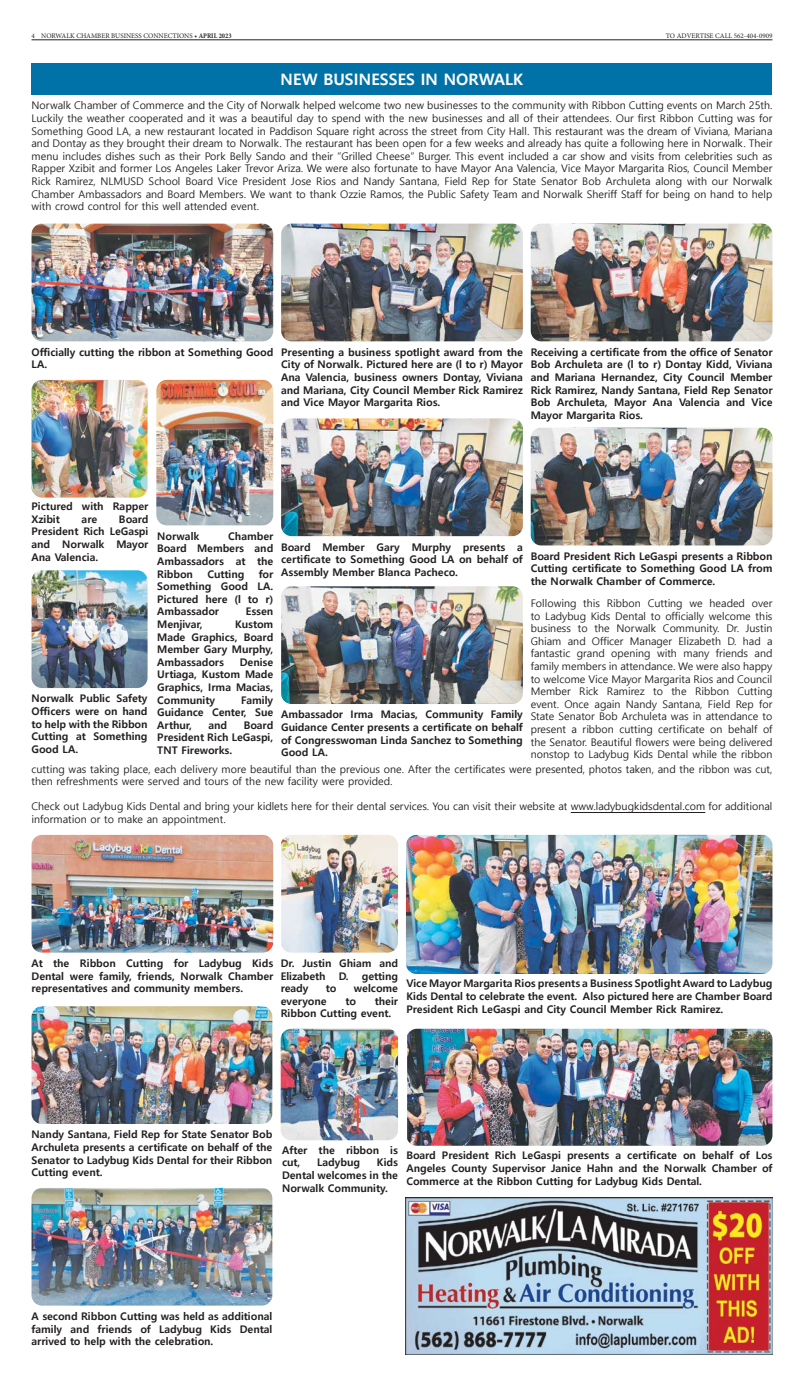
<style>
.page{position:relative;width:804px;height:1386px;background:#fff}
.page>*{position:absolute;margin:0;border:0;box-sizing:border-box;transform-origin:0 0}
.t1{font:700 15.75px "Malgun Gothic";color:#fff}
.t2{font:700 10.5px/12.6px "Malgun Gothic";color:#231f20;text-align:justify}
.t3{font:10.5px/12.6px "Malgun Gothic";color:#231f20;text-align:justify}
.t4{font:7px "Minion Pro";color:#231f20}
.s1{font-weight:700}
</style>
<div class="page">
<hr style="left:32px;top:39px;width:740px;height:1px;background:#231f20">
<img style="left:406px;top:1197px;width:366px;height:157px">
<div style="left:32px;top:63px;width:740px;height:31px;background:#0072a7"></div>
<img style="left:32px;top:224px;width:241px;height:117px">
<img style="left:281px;top:224px;width:241px;height:117px">
<img style="left:530px;top:224px;width:242px;height:117px">
<img style="left:281px;top:586px;width:241px;height:118px">
<img style="left:281px;top:418px;width:241px;height:118px">
<img style="left:530px;top:428px;width:242px;height:117px">
<img style="left:32px;top:380px;width:115px;height:118px">
<img style="left:156px;top:380px;width:117px;height:145px">
<img style="left:32px;top:570px;width:115px;height:118px">
<hr style="left:570px;top:812px;width:135px;height:1px;background:#231f20">
<img style="left:32px;top:835px;width:241px;height:118px">
<img style="left:281px;top:835px;width:117px;height:118px">
<img style="left:406px;top:835px;width:366px;height:139px">
<img style="left:32px;top:1006px;width:240px;height:118px">
<img style="left:407px;top:1029px;width:365px;height:117px">
<img style="left:280px;top:1029px;width:118px;height:111px">
<img style="left:32px;top:1188px;width:240px;height:118px">
<p class="t4" style="left:32px;top:31px;width:201px">4 NORWALK CHAMBER BUSINESS CONNECTIONS • <span class="s1">APRIL 2023</span></p>
<p class="t4" style="left:665px;top:31px;width:108px">TO ADVERTISE CALL 562-404-0909</p>
<h1 class="t1" style="left:280px;top:70px;width:244px">NEW BUSINESSES IN NORWALK</h1>
<p class="t3" style="left:32px;top:100px;width:742px">Norwalk Chamber of Commerce and the City of Norwalk helped welcome two new businesses to the community with Ribbon Cutting events on March 25th.<br>Luckily the weather cooperated and it was a beautiful day to spend with the new businesses and all of their attendees. Our first Ribbon Cutting was for Something Good LA, a new restaurant located in Paddison Square right across the street from City Hall. This restaurant was the dream of Viviana, Mariana and Dontay as they brought their dream to Norwalk. The restaurant has been open for a few weeks and already has quite a following here in Norwalk. Their menu includes dishes such as their Pork Belly Sando and their “Grilled Cheese” Burger. This event included a car show and visits from celebrities such as Rapper Xzibit and former Los Angeles Laker Trevor Ariza. We were also fortunate to have Mayor Ana Valencia, Vice Mayor Margarita Rios, Council Member Rick Ramirez, NLMUSD School Board Vice President Jose Rios and Nandy Santana, Field Rep for State Senator Bob Archuleta along with our Norwalk Chamber Ambassadors and Board Members. We want to thank Ozzie Ramos, the Public Safety Team and Norwalk Sheriff Staff for being on hand to help with crowd control for this well attended event.</p>
<p class="t2" style="left:32px;top:346px;width:243px">Officially cutting the ribbon at Something Good<br>LA.</p>
<p class="t2" style="left:281px;top:346px;width:243px">Presenting a business spotlight award from the City of Norwalk. Pictured here are (l to r) Mayor Ana Valencia, business owners Dontay, Viviana and Mariana, City Council Member Rick Ramirez and Vice Mayor Margarita Rios.</p>
<p class="t2" style="left:530px;top:346px;width:243px">Receiving a certificate from the office of Senator Bob Archuleta are (l to r) Dontay Kidd, Viviana and Mariana Hernandez, City Council Member Rick Ramirez, Nandy Santana, Field Rep Senator Bob Archuleta, Mayor Ana Valencia and Vice Mayor Margarita Rios.</p>
<p class="t2" style="left:32px;top:500px;width:118px">Pictured with Rapper<br>Xzibit</p>
<p class="t2" style="left:32px;top:513px;width:118px;text-indent:87px">Board President Rich LeGaspi and Norwalk Mayor Ana Valencia.</p>
<p class="t2" style="left:82px;top:513px;width:17px">are</p>
<p class="t2" style="left:157px;top:530px;width:117px;text-indent:71px">Chamber Board Members and Ambassadors at the Ribbon</p>
<p class="t2" style="left:157px;top:530px;width:44px">Norwalk</p>
<p class="t2" style="left:281px;top:541px;width:243px">Board Member Gary Murphy presents a certificate to Something Good LA on behalf of Assembly Member Blanca Pacheco.</p>
<p class="t2" style="left:530px;top:550px;width:243px">Board President Rich LeGaspi presents a Ribbon Cutting certificate to Something Good LA from the Norwalk Chamber of Commerce.</p>
<p class="t2" style="left:157px;top:568px;width:117px;text-indent:101px">for Something Good LA.<br>Pictured here (l to r)<br>Ambassador</p>
<p class="t2" style="left:207px;top:568px;width:38px">Cutting</p>
<p class="t3" style="left:530px;top:597px;width:243px">Following this Ribbon Cutting we headed over to Ladybug Kids Dental to officially welcome this business to the Norwalk Community. Dr. Justin Ghiam and Officer Manager Elizabeth D. had a fantastic grand opening with many friends and family members in attendance. We were also happy to welcome Vice Mayor Margarita Rios and Council Member Rick Ramirez to the Ribbon Cutting event. Once again Nandy Santana, Field Rep for State Senator Bob Archuleta was in attendance to present a ribbon cutting certificate on behalf of the Senator. Beautiful flowers were being delivered nonstop to Ladybug Kids Dental while the ribbon</p>
<p class="t3" style="left:32px;top:763px;width:742px">cutting was taking place, each delivery more beautiful than the previous one. After the certificates were presented, photos taken, and the ribbon was cut, then refreshments were served and tours of the new facility were provided.</p>
<p class="t3" style="left:31px;top:801px;width:742px">Check out Ladybug Kids Dental and bring your kidlets here for their dental services. You can visit their website at www.ladybugkidsdental.com for additional information or to make an appointment.</p>
<p class="t2" style="left:245px;top:605px;width:29px">Essen</p>
<p class="t2" style="left:157px;top:618px;width:47px">Menjivar,</p>
<p class="t2" style="left:157px;top:618px;width:117px;text-indent:78px">Kustom Made Graphics, Board Member Gary Murphy, Ambassadors</p>
<p class="t2" style="left:157px;top:656px;width:117px;text-indent:82px">Denise Urtiaga, Kustom Made Graphics, Irma Macias, Community</p>
<p class="t2" style="left:32px;top:692px;width:117px">Norwalk Public Safety Officers were on hand to help with the Ribbon Cutting at Something Good LA.</p>
<p class="t2" style="left:157px;top:694px;width:117px;text-indent:84px">Family Guidance Center, Sue Arthur,</p>
<p class="t2" style="left:281px;top:708px;width:243px">Ambassador Irma Macias, Community Family Guidance Center presents a certificate on behalf of Congresswoman Linda Sanchez to Something Good LA.</p>
<p class="t2" style="left:157px;top:719px;width:117px;text-indent:87px">Board President Rich LeGaspi, TNT Fireworks.</p>
<p class="t2" style="left:208px;top:719px;width:20px">and</p>
<p class="t2" style="left:32px;top:957px;width:243px">At the Ribbon Cutting for Ladybug Kids Dental were family, friends, Norwalk Chamber representatives and community members.</p>
<p class="t2" style="left:280px;top:957px;width:119px">Dr. Justin Ghiam and Elizabeth D. getting ready</p>
<p class="t2" style="left:326px;top:982px;width:12px">to</p>
<p class="t2" style="left:354px;top:982px;width:46px">welcome</p>
<p class="t2" style="left:280px;top:995px;width:47px">everyone</p>
<p class="t2" style="left:345px;top:995px;width:12px">to</p>
<p class="t2" style="left:280px;top:995px;width:119px;text-indent:94px">their<br>Ribbon Cutting event.</p>
<p class="t2" style="left:406px;top:977px;width:367px">Vice Mayor Margarita Rios presents a Business Spotlight Award to Ladybug Kids Dental to celebrate the event. Also pictured here are Chamber Board President Rich LeGaspi and City Council Member Rick Ramirez.</p>
<p class="t2" style="left:32px;top:1128px;width:242px">Nandy Santana, Field Rep for State Senator Bob Archuleta presents a certificate on behalf of the Senator to Ladybug Kids Dental for their Ribbon Cutting event.</p>
<p class="t2" style="left:282px;top:1144px;width:117px">After the ribbon is cut,</p>
<p class="t2" style="left:282px;top:1156px;width:117px;text-indent:95px">Kids Dental welcomes in the Norwalk Community.</p>
<p class="t2" style="left:317px;top:1156px;width:44px">Ladybug</p>
<p class="t2" style="left:406px;top:1149px;width:367px">Board President Rich LeGaspi presents a certificate on behalf of Los Angeles County Supervisor Janice Hahn and the Norwalk Chamber of Commerce at the Ribbon Cutting for Ladybug Kids Dental.</p>
<p class="t2" style="left:32px;top:1310px;width:242px">A second Ribbon Cutting was held as additional family and friends of Ladybug Kids Dental arrived to help with the celebration.</p>
</div>
